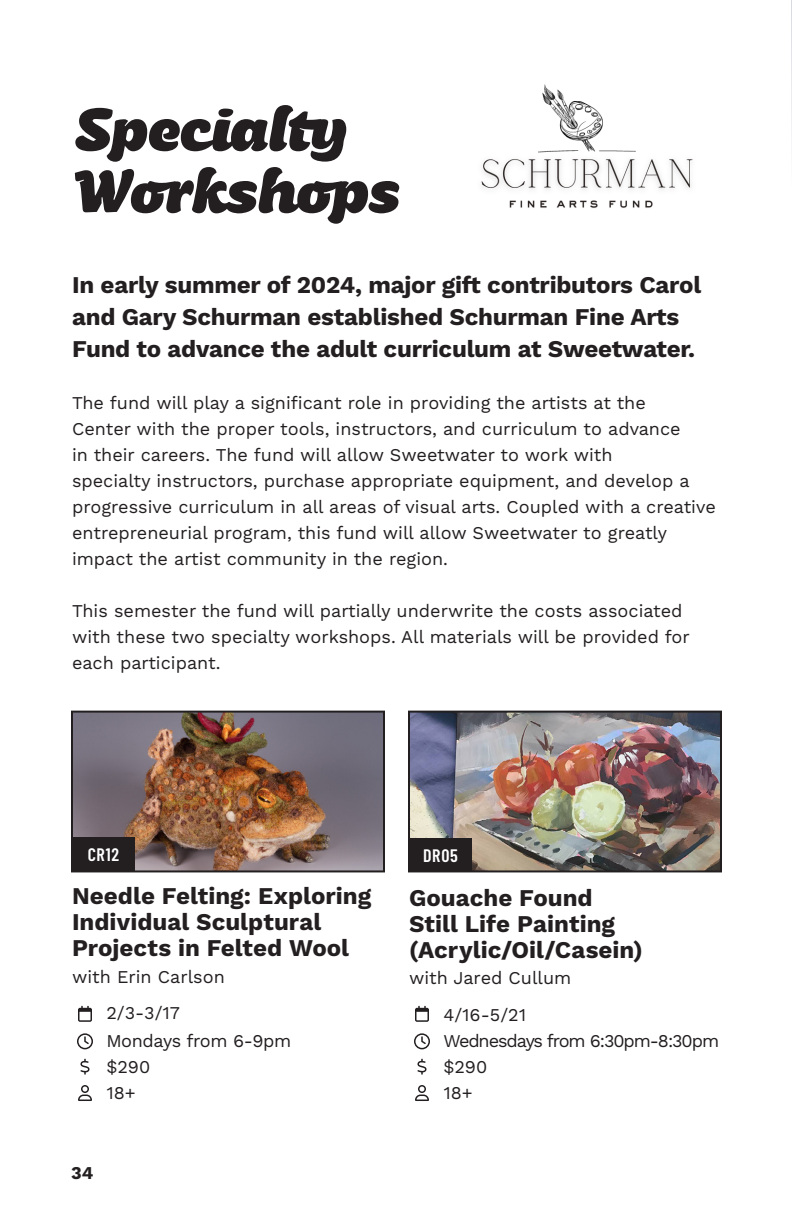
<style>
.page{position:relative;width:792px;height:1224px;background:#fff}
.page>*{position:absolute;margin:0;border:0;box-sizing:border-box;transform-origin:0 0}
.Donors{font:800 64px "Nougat Script";color:#231f20}
.Body_9pt{font:700 24px/32px "Work Sans";letter-spacing:-.01em;color:#231f20}
.Body_9pt-2{font:18px/26px "Work Sans";color:#231f20}
.Body_9pt-3{font:18px "Work Sans";letter-spacing:-.06em;color:#231f20}
.Body_9pt-4{font:18px "Work Sans";letter-spacing:-.02em;color:#231f20}
.Body_9pt-5{font:600 18px "Barlow Condensed";letter-spacing:.04em;color:#fff}
.t1{font:700 18px "Work Sans";color:#231f20}
</style>
<div class="page">
<img style="left:481px;top:84px;width:212px;height:124px">
<svg style="left:791px;top:0;width:1px;height:139px"></svg>
<img style="left:74px;top:714px;width:308px;height:155px">
<div style="left:71px;top:711px;width:314px;height:161px;border:2px solid #231f20"></div>
<svg style="left:78px;top:1006px;width:14px;height:16px"></svg>
<svg style="left:77px;top:1033px;width:16px;height:16px"></svg>
<svg style="left:80px;top:1059px;width:10px;height:16px"></svg>
<svg style="left:78px;top:1085px;width:14px;height:16px"></svg>
<div style="left:72px;top:837px;width:63px;height:33px;background:#231f20"></div>
<img style="left:411px;top:714px;width:308px;height:155px">
<div style="left:408px;top:711px;width:314px;height:161px;border:2px solid #231f20"></div>
<svg style="left:415px;top:1006px;width:14px;height:16px"></svg>
<svg style="left:414px;top:1033px;width:16px;height:16px"></svg>
<svg style="left:417px;top:1059px;width:10px;height:16px"></svg>
<svg style="left:415px;top:1085px;width:14px;height:16px"></svg>
<div style="left:409px;top:838px;width:63px;height:33px;background:#231f20"></div>
<p class="Donors" style="left:76px;top:95px;width:273px">Specialty</p>
<p class="Donors" style="left:76px;top:157px;width:325px">Workshops</p>
<p class="Body_9pt" style="left:72px;top:271px;width:631px">In early summer of 2024, major gift contributors Carol and Gary Schurman established Schurman Fine Arts<br>Fund to advance the adult curriculum at Sweetwater.</p>
<p class="Body_9pt-2" style="left:72px;top:391px;width:645px">The fund will play a significant role in providing the artists at the<br>Center with the proper tools, instructors, and curriculum to advance<br>in their careers. The fund will allow Sweetwater to work with<br>specialty instructors, purchase appropriate equipment, and develop a progressive curriculum in all areas of visual arts. Coupled with a creative entrepreneurial program, this fund will allow Sweetwater to greatly impact the artist community in the region.</p>
<p class="Body_9pt-2" style="left:72px;top:599px;width:619px">This semester the fund will partially underwrite the costs associated with these two specialty workshops. All materials will be provided for each participant.</p>
<p class="Body_9pt-5" style="left:88px;top:842px;width:33px">CR12</p>
<p class="Body_9pt-5" style="left:423px;top:843px;width:36px">DR05</p>
<p class="Body_9pt" style="left:72px;top:884px;width:301px;line-height:26px">Needle Felting: Exploring<br>Individual Sculptural<br>Projects in Felted Wool</p>
<p class="Body_9pt" style="left:409px;top:884px;width:185px">Gouache Found</p>
<p class="Body_9pt" style="left:409px;top:910px;width:208px">Still Life Painting</p>
<p class="Body_9pt" style="left:409px;top:936px;width:235px">(Acrylic/Oil/Casein)</p>
<p class="Body_9pt-2" style="left:72px;top:964px;width:154px">with Erin Carlson</p>
<p class="Body_9pt-2" style="left:409px;top:965px;width:164px">with Jared Cullum</p>
<p class="Body_9pt-2" style="left:106px;top:1001px;width:75px">2/3-3/17</p>
<p class="Body_9pt-2" style="left:106px;top:1055px;width:45px">$290</p>
<p class="Body_9pt-2" style="left:106px;top:1081px;width:31px">18+</p>
<p class="Body_9pt-4" style="left:106px;top:1030px;width:187px">Mondays from 6-9pm</p>
<p class="Body_9pt-2" style="left:443px;top:1003px;width:84px">4/16-5/21</p>
<p class="Body_9pt-2" style="left:443px;top:1055px;width:45px">$290</p>
<p class="Body_9pt-2" style="left:443px;top:1081px;width:31px">18+</p>
<p class="Body_9pt-3" style="left:443px;top:1030px;width:277px">Wednesdays from 6:30pm-8:30pm</p>
<p class="t1" style="left:71px;top:1163px;width:24px">34</p>
</div>
